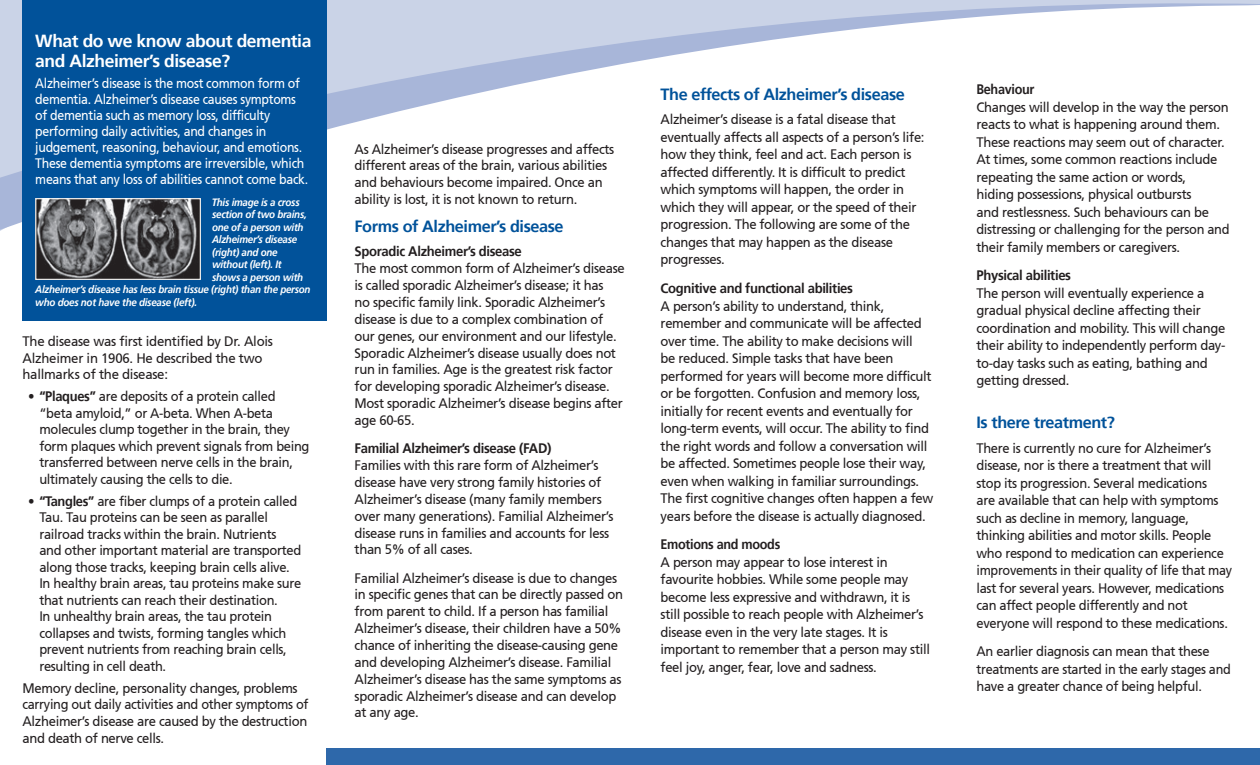
<style>
.page{position:relative;width:1260px;height:765px;background:#fff}
.page>*{position:absolute;margin:0;border:0;box-sizing:border-box;transform-origin:0 0}
.Sub-heading{font:700 17.5px/20px "Frutiger 65";letter-spacing:-.025em;color:#fff}
.Sub-heading-2{font:700 16.25px "Frutiger 65";letter-spacing:-.025em;color:#01529a}
.body_copy{font:700 16.25px "Frutiger 65";letter-spacing:-.025em;color:#01529a}
.body_copy-2{font:13.75px/17.5px "Frutiger 55 Roman";letter-spacing:-.025em;color:#231f20;scale:.95 1}
.body_copy-3{font:13.75px/16.5px "Frutiger 55 Roman";letter-spacing:-.025em;color:#231f20;scale:.94 1}
.body_copy-4{font:13.75px/15.9px "Frutiger 55 Roman";letter-spacing:-.025em;color:#fff;scale:.9 1}
.body_copy-5{font:700 13.75px "Frutiger 65";letter-spacing:-.025em;color:#231f20;scale:.95 1}
.body_copy-6{font:13.75px/16.5px "Frutiger 55 Roman";letter-spacing:-.025em;color:#231f20;scale:.96 1}
.body_copy-7{font:700 13.75px "Frutiger 65";letter-spacing:-.025em;color:#231f20;scale:.92 1}
.body_copy-8{font:italic 700 10.62px "Frutiger 66";letter-spacing:-.025em;color:#fff;scale:.92 1}
.s1{font-family:"Frutiger 65";font-weight:700}
</style>
<div class="page">
<svg style="left:0;top:0;width:1260px;height:234px"></svg>
<div style="left:326px;top:748px;width:934px;height:17px;background:#2e68aa"></div>
<div style="left:22px;top:0;width:304px;height:320px;background:#01529a"></div>
<img style="left:37px;top:200px;width:162px;height:78px">
<div style="left:35px;top:198px;width:166px;height:82px;border:1px solid #fff"></div>
<p class="Sub-heading" style="left:35px;top:31px;width:278px">What do we know about dementia and Alzheimer’s disease?</p>
<p class="body_copy-4" style="left:35px;top:76px;width:305px">Alzheimer’s disease is the most common form of dementia. Alzheimer’s disease causes symptoms of dementia such as memory loss, difficulty performing daily activities, and changes in judgement, reasoning, behaviour, and emotions.<br>These dementia symptoms are irreversible, which means that any loss of abilities cannot come back.</p>
<p class="body_copy-8" style="left:212px;top:196px;width:97px">This image is a cross</p>
<p class="body_copy-8" style="left:212px;top:209px;width:105px">section of two brains,</p>
<p class="body_copy-8" style="left:212px;top:221px;width:101px">one of a person with</p>
<p class="body_copy-8" style="left:212px;top:234px;width:94px">Alzheimer’s disease</p>
<p class="body_copy-8" style="left:212px;top:246px;width:73px">(right) and one</p>
<p class="body_copy-8" style="left:212px;top:259px;width:77px">without (left). It</p>
<p class="body_copy-8" style="left:212px;top:271px;width:101px">shows a person with</p>
<p class="body_copy-8" style="left:35px;top:283px;width:301px">Alzheimer’s disease has less brain tissue (right) than the person</p>
<p class="body_copy-8" style="left:35px;top:296px;width:177px">who does not have the disease (left).</p>
<p class="body_copy-6" style="left:22px;top:333px;width:262px">The disease was first identified by Dr. Alois<br>Alzheimer in 1906. He described the two hallmarks of the disease:</p>
<p class="body_copy-3" style="left:39px;top:388px;width:289px;text-indent:-11px">• <span class="s1">“Plaques”</span> are deposits of a protein called “beta amyloid,” or A-beta. When A-beta molecules clump together in the brain, they form plaques which prevent signals from being transferred between nerve cells in the brain, ultimately causing the cells to die.</p>
<p class="body_copy-3" style="left:39px;top:493px;width:280px;text-indent:-11px">• <span class="s1">“Tangles”</span> are fiber clumps of a protein called Tau. Tau proteins can be seen as parallel railroad tracks within the brain. Nutrients and other important material are transported along those tracks, keeping brain cells alive.<br>In healthy brain areas, tau proteins make sure that nutrients can reach their destination.<br>In unhealthy brain areas, the tau protein collapses and twists, forming tangles which prevent nutrients from reaching brain cells, resulting in cell death.</p>
<p class="body_copy-2" style="left:22px;top:680px;width:303px;line-height:16.8px">Memory decline, personality changes, problems carrying out daily activities and other symptoms of Alzheimer’s disease are caused by the destruction and death of nerve cells.</p>
<p class="body_copy-2" style="left:355px;top:140px;width:275px;line-height:16.9px">As Alzheimer’s disease progresses and affects different areas of the brain, various abilities and behaviours become impaired. Once an ability is lost, it is not known to return.</p>
<p class="Sub-heading-2" style="left:355px;top:217px;width:211px">Forms of Alzheimer’s disease</p>
<p class="body_copy-5" style="left:355px;top:243px;width:178px">Sporadic Alzheimer’s disease</p>
<p class="body_copy-2" style="left:355px;top:260px;width:286px;line-height:16.9px">The most common form of Alzheimer’s disease is called sporadic Alzheimer’s disease; it has<br>no specific family link. Sporadic Alzheimer’s disease is due to a complex combination of our genes, our environment and our lifestyle.<br>Sporadic Alzheimer’s disease usually does not run in families. Age is the greatest risk factor for developing sporadic Alzheimer’s disease.<br>Most sporadic Alzheimer’s disease begins after age 60-65.</p>
<p class="body_copy-5" style="left:355px;top:440px;width:209px">Familial Alzheimer’s disease (FAD)</p>
<p class="body_copy-2" style="left:355px;top:457px;width:274px;line-height:16.9px">Families with this rare form of Alzheimer’s disease have very strong family histories of Alzheimer’s disease (many family members over many generations). Familial Alzheimer’s disease runs in families and accounts for less than 5% of all cases.</p>
<p class="body_copy-2" style="left:355px;top:569px;width:284px;line-height:16.9px">Familial Alzheimer’s disease is due to changes in specific genes that can be directly passed on from parent to child. If a person has familial Alzheimer’s disease, their children have a 50% chance of inheriting the disease-causing gene and developing Alzheimer’s disease. Familial Alzheimer’s disease has the same symptoms as sporadic Alzheimer’s disease and can develop at any age.</p>
<p class="body_copy" style="left:661px;top:84px;width:246px">The effects of Alzheimer’s disease</p>
<p class="body_copy-2" style="left:661px;top:111px;width:279px">Alzheimer’s disease is a fatal disease that eventually affects all aspects of a person’s life: how they think, feel and act. Each person is affected differently. It is difficult to predict which symptoms will happen, the order in which they will appear, or the speed of their progression. The following are some of the changes that may happen as the disease progresses.</p>
<p class="body_copy-5" style="left:661px;top:280px;width:204px">Cognitive and functional abilities</p>
<p class="body_copy-2" style="left:661px;top:297px;width:289px">A person’s ability to understand, think, remember and communicate will be affected over time. The ability to make decisions will<br>be reduced. Simple tasks that have been performed for years will become more difficult or be forgotten. Confusion and memory loss, initially for recent events and eventually for long-term events, will occur. The ability to find the right words and follow a conversation will be affected. Sometimes people lose their way, even when walking in familiar surroundings.<br>The first cognitive changes often happen a few years before the disease is actually diagnosed.</p>
<p class="body_copy-7" style="left:661px;top:537px;width:132px">Emotions and moods</p>
<p class="body_copy-2" style="left:661px;top:553px;width:285px">A person may appear to lose interest in favourite hobbies. While some people may become less expressive and withdrawn, it is still possible to reach people with Alzheimer’s disease even in the very late stages. It is important to remember that a person may still feel joy, anger, fear, love and sadness.</p>
<p class="body_copy-7" style="left:977px;top:81px;width:64px">Behaviour</p>
<p class="body_copy-2" style="left:977px;top:98px;width:268px">Changes will develop in the way the person reacts to what is happening around them.<br>These reactions may seem out of character.<br>At times, some common reactions include repeating the same action or words,<br>hiding possessions, physical outbursts<br>and restlessness. Such behaviours can be distressing or challenging for the person and their family members or caregivers.</p>
<p class="body_copy-5" style="left:977px;top:267px;width:101px">Physical abilities</p>
<p class="body_copy-2" style="left:977px;top:284px;width:264px">The person will eventually experience a gradual physical decline affecting their coordination and mobility. This will change their ability to independently perform day&shy;to-day tasks such as eating, bathing and getting dressed.</p>
<p class="Sub-heading-2" style="left:977px;top:413px;width:140px">Is there treatment?</p>
<p class="body_copy-3" style="left:977px;top:439px;width:274px;line-height:17.5px">There is currently no cure for Alzheimer’s disease, nor is there a treatment that will stop its progression. Several medications<br>are available that can help with symptoms such as decline in memory, language, thinking abilities and motor skills. People who respond to medication can experience improvements in their quality of life that may last for several years. However, medications can affect people differently and not everyone will respond to these medications.</p>
<p class="body_copy-3" style="left:977px;top:643px;width:272px;line-height:17.5px">An earlier diagnosis can mean that these treatments are started in the early stages and have a greater chance of being helpful.</p>
</div>
